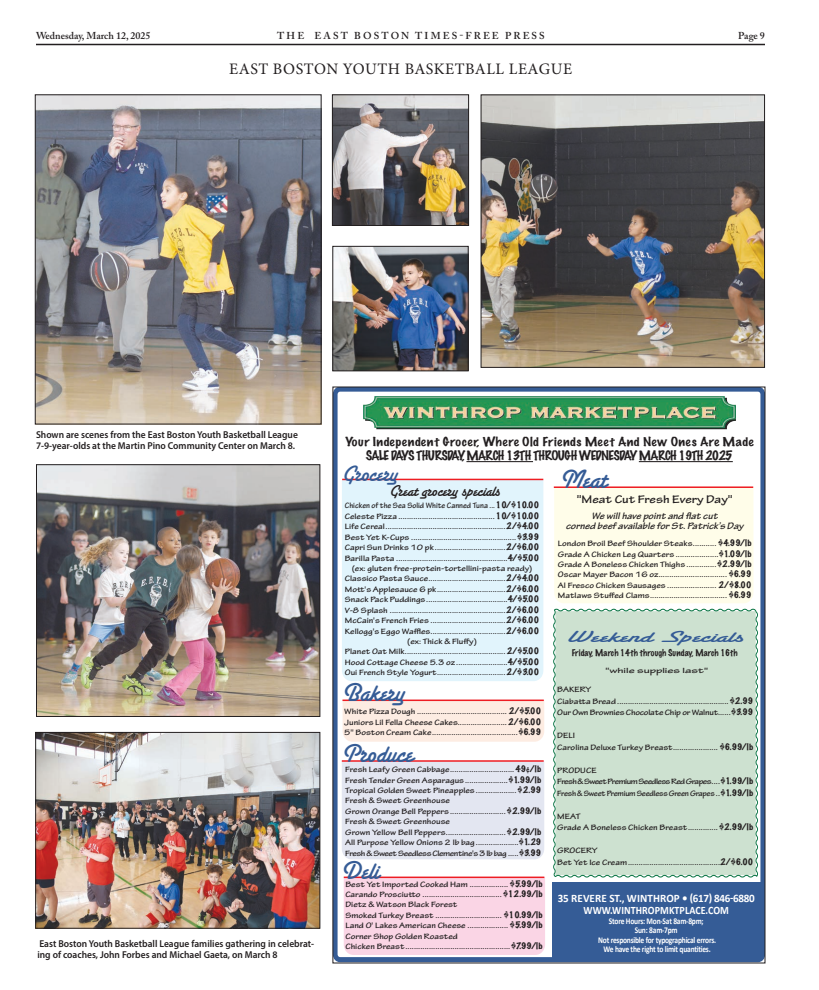
<style>
.page{position:relative;width:819px;height:990px;background:#fff}
.page>*{position:absolute;margin:0;border:0;box-sizing:border-box;transform-origin:0 0}
.t1{font:28.2px "Santa Fe Let Plain";color:#355c96}
.t2{font:27.6px "Santa Fe Let Plain";color:#355c96}
.t3{font:23.7px "Santa Fe Let Plain";color:#355c96}
.t4{font:17.1px "Santa Fe Let Plain";color:#355c96;scale:1.86 1}
.t5{font:16.8px "Santa Fe Let Plain";color:#231f20}
.Photo_Overline{font:16px "Minion Pro";letter-spacing:.035em;color:#231f20}
.t6{font:100 12px "Marker Felt";letter-spacing:-.06em;color:#231f20;scale:1.09 1}
.t7{font:700 11.8px "Tekton Pro";color:#231f20;scale:1.17 1}
.t8{font:100 11.4px "Marker Felt";letter-spacing:.035em;color:#231f20;scale:1.19 1}
.t9{font:700 11.4px "Calibri";letter-spacing:.01em;color:#fff}
.t10{font:700 11.3px "Calibri";letter-spacing:.01em;color:#fff;scale:.89 1}
.Cutline{font:600 10px/11px "Myriad Pro";color:#231f20;scale:.95 1}
.t11{font:italic 700 10px/10.4px "Tekton Pro";color:#231f20;text-align:center;scale:1.15 1}
.t12{font:600 10px "Adobe Caslon Pro";letter-spacing:.205em;color:#231f20}
.t13{font:600 10px "Adobe Caslon Pro";color:#231f20}
.t14{font:700 8.8px/9.5px "Calibri";letter-spacing:-.03em;color:#fff;text-align:center;scale:.85 1}
.t15{font:100 8.6px "Marker Felt";letter-spacing:.015em;color:#231f20}
.t16{font:700 8.3px/10.4px "Tekton Pro";color:#231f20;scale:1.15 1}
.t17{font:700 8.3px/10.4px "Tekton Pro";color:#231f20;text-align:center}
.t18{font:700 8.3px/11.5px "Tekton Pro";letter-spacing:-.02em;color:#231f20;scale:1.15 1}
.t19{font:700 8.3px/11.5px "Tekton Pro";letter-spacing:-.05em;color:#231f20;scale:1.15 1}
.t20{font:700 expanded 7.9px "Tekton Pro";color:#231f20;scale:1.24 1}
.s1{font-family:"Marker Felt";font-weight:100}
</style>
<div class="page">
<hr style="left:36px;top:44px;width:729px;height:1px;background:#231f20">
<div style="left:333px;top:387px;width:432px;height:575px;border:5px solid #355c96;border-radius:5px"></div>
<div style="left:342px;top:480px;width:201px;height:201px;background:#e1f4fc"></div>
<div style="left:344px;top:877px;width:201px;height:78px;background:#fad5e5"></div>
<div style="left:552px;top:882px;width:209px;height:77px;background:#355c96"></div>
<hr style="left:342px;top:479px;width:201px;height:1px;background:#ee1d23">
<hr style="left:344px;top:877px;width:200px;height:1px;background:#ee1d23">
<img style="left:363px;top:396px;width:373px;height:34px">
<hr style="left:466px;top:461px;width:67px;height:1px;background:#231f20">
<hr style="left:639px;top:461px;width:94px;height:1px;background:#231f20">
<div style="left:553px;top:608px;width:205px;height:270px;background:#cde1d0"></div>
<div style="left:342px;top:762px;width:202px;height:97px;background:#e3e6f1"></div>
<hr style="left:342px;top:760px;width:202px;height:2px;background:#ee1d23">
<div style="left:554px;top:488px;width:199px;height:115px;background:#fffde9"></div>
<hr style="left:554px;top:487px;width:199px;height:1px;background:#ee1d23">
<div style="left:343px;top:701px;width:201px;height:41px;background:#fdece2"></div>
<hr style="left:342px;top:700px;width:202px;height:1px;background:#ee1d23">
<img style="left:37px;top:734px;width:281px;height:193px">
<div style="left:35px;top:732px;width:285px;height:197px;border:1px solid #231f20"></div>
<img style="left:334px;top:96px;width:133px;height:128px">
<div style="left:332px;top:94px;width:137px;height:132px;border:1px solid #231f20"></div>
<img style="left:483px;top:96px;width:280px;height:270px">
<div style="left:481px;top:94px;width:284px;height:274px;border:1px solid #231f20"></div>
<img style="left:37px;top:96px;width:282px;height:326px">
<div style="left:35px;top:94px;width:286px;height:330px;border:1px solid #231f20"></div>
<img style="left:38px;top:466px;width:280px;height:249px">
<div style="left:36px;top:464px;width:284px;height:253px;border:1px solid #231f20"></div>
<img style="left:334px;top:248px;width:133px;height:121px">
<div style="left:332px;top:246px;width:137px;height:125px;border:1px solid #231f20"></div>
<p class="t13" style="left:36px;top:29px;width:116px">Wednesday, March 12, 2025</p>
<p class="t12" style="left:277px;top:29px;width:269px">THE EAST BOSTON TIMES-FREE PRESS</p>
<p class="t12" style="left:738px;top:29px;width:28px">Page 9</p>
<p class="Photo_Overline" style="left:229px;top:58px;width:344px">EAST BOSTON YOUTH BASKETBALL LEAGUE</p>
<p class="Cutline" style="left:36px;top:429px;width:277px">Shown are scenes from the East Boston Youth Basketball League<br>7-9-year-olds at the Martin Pino Community Center on March 8.</p>
<p class="Cutline" style="left:37px;top:938px;width:293px">East Boston Youth Basketball League families gathering in celebrat&shy;ing of coaches, John Forbes and Michael Gaeta, on March 8</p>
<p class="t8" style="left:345px;top:433px;width:345px">Your Independent Grocer, Where Old Friends Meet And New Ones Are Made</p>
<p class="t6" style="left:366px;top:446px;width:338px">SALE DAYS THURSDAY, MARCH 13TH THROUGH WEDNESDAY MARCH 19TH 2025</p>
<p class="t3" style="left:342px;top:465px;width:58px">Grocery</p>
<p class="t5" style="left:389px;top:485px;width:113px">Great grocery specials</p>
<p class="t17" style="left:345px;top:501px;width:196px">Chicken of the Sea Solid White Canned Tuna ...<span class="s1">10/$10.00<br></span>Celeste Pizza .............................................<span class="s1">10/$10.00<br></span>Life Cereal ........................................................<span class="s1">2/$4.00<br></span>Best Yet K-Cups .................................................<span class="s1">$3.99<br></span>Capri Sun Drinks 10 pk .................................<span class="s1">2/$6.00<br></span>Barilla Pasta ....................................................<span class="s1">4/$5.00 </span>(ex: gluten free-protein-tortellini-pasta ready)<br>Classico Pasta Sauce ....................................<span class="s1">2/$4.00<br></span>Mott's Applesauce 6 pk ................................<span class="s1">2/$6.00<br></span>Snack Pack Puddings ......................................<span class="s1">4/$5.00<br></span>V-8 Splash ......................................................<span class="s1">2/$6.00<br></span>McCain's French Fries ...................................<span class="s1">2/$6.00<br></span>Kellogg's Eggo Waffles ...................................<span class="s1">2/$6.00 </span>(ex: Thick &amp; Fluffy)<br>Planet Oat Milk ...............................................<span class="s1">2/$5.00<br></span>Hood Cottage Cheese 5.3 oz ........................<span class="s1">4/$5.00<br></span>Oui French Style Yogurt ................................<span class="s1">2/$3.00</span></p>
<p class="t2" style="left:342px;top:683px;width:64px">Bakery</p>
<p class="t16" style="left:344px;top:706px;width:173px;text-align:justify">White Pizza Dough .......................................... <span class="s1">2/$5.00<br></span>Juniors Lil Fella Cheese Cakes.......................<span class="s1">2/$6.00<br></span>5" Boston Cream Cake ........................................<span class="s1">$6.99</span></p>
<p class="t2" style="left:342px;top:743px;width:73px">Produce</p>
<p class="t16" style="left:345px;top:764px;width:172px">Fresh Leafy Green Cabbage ..............................<span class="s1">49¢/lb </span>Fresh Tender Green Asparagus ....................<span class="s1">$1.99/lb </span>Tropical Golden Sweet Pineapples ...................<span class="s1">$2.99<br></span>Fresh &amp; Sweet Greenhouse<br>Grown Orange Bell Peppers ..........................<span class="s1">$2.99/lb </span>Fresh &amp; Sweet Greenhouse<br>Grown Yellow Bell Peppers ............................<span class="s1">$2.99/lb </span>All Purpose Yellow Onions 2 lb bag ....................<span class="s1">$1.29<br></span>Fresh &amp; Sweet Seedless Clementine's 3 lb bag .....<span class="s1">$3.99</span></p>
<p class="t2" style="left:342px;top:860px;width:39px">Deli</p>
<p class="t16" style="left:345px;top:879px;width:173px">Best Yet Imported Cooked Ham .................. <span class="s1">$5.99/lb </span>Carando Prosciutto .....................................<span class="s1">$12.99/lb </span>Dietz &amp; Watson Black Forest<br>Smoked Turkey Breast ............................... <span class="s1">$10.99/lb </span>Land O' Lakes American Cheese ................... <span class="s1">$5.99/lb </span>Corner Shop Golden Roasted<br>Chicken Breast .................................................<span class="s1">$7.99/lb</span></p>
<p class="t1" style="left:560px;top:469px;width:49px">Meat</p>
<p class="t7" style="left:577px;top:492px;width:135px">"Meat Cut Fresh Every Day"</p>
<p class="t11" style="left:566px;top:510px;width:156px">We will have point and flat cut<br>corned beef available for St. Patrick’s Day</p>
<p class="t16" style="left:558px;top:538px;width:170px;text-align:justify">London Broil Beef Shoulder Steaks ........... <span class="s1">$4.99/lb </span>Grade A Chicken Leg Quarters ....................<span class="s1">$1.09/lb </span>Grade A Boneless Chicken Thighs ..............<span class="s1">$2.99/lb </span>Oscar Mayer Bacon 16 oz ................................ <span class="s1">$6.99<br></span>Al Fresco Chicken Sausages ....................... <span class="s1">2/$8.00<br></span>Matlaws Stuffed Clams .................................... <span class="s1">$6.99</span></p>
<p class="t4" style="left:565px;top:631px;width:98px">Weekend Specials</p>
<p class="t15" style="left:572px;top:646px;width:168px">Friday, March 14th through Sunday, March 16th</p>
<p class="t20" style="left:605px;top:666px;width:84px">"while supplies last"</p>
<p class="t18" style="left:557px;top:684px;width:172px">BAKERY<br>Ciabatta Bread ....................................................<span class="s1">$2.99<br></span>Our Own Brownies Chocolate Chip or Walnut......<span class="s1">$3.99</span></p>
<p class="t16" style="left:557px;top:730px;width:172px;line-height:11.5px">DELI<br>Carolina Deluxe Turkey Breast ..................... <span class="s1">$6.99/lb</span></p>
<p class="t19" style="left:557px;top:765px;width:172px">PRODUCE<br>Fresh &amp; Sweet Premium Seedless Red Grapes ....<span class="s1">$1.99/lb<br></span>Fresh &amp; Sweet Premium Seedless Green Grapes ..<span class="s1">$1.99/lb</span></p>
<p class="t16" style="left:557px;top:811px;width:172px;line-height:11.5px">MEAT<br>Grade A Boneless Chicken Breast ..............<span class="s1">$2.99/lb</span></p>
<p class="t16" style="left:557px;top:845px;width:172px;line-height:11.5px">GROCERY<br>Bet Yet Ice Cream ...........................................<span class="s1">2/$6.00</span></p>
<p class="t9" style="left:558px;top:890px;width:198px">35 REVERE ST., WINTHROP • (617) 846-6880</p>
<p class="t10" style="left:584px;top:903px;width:165px">WWW.WINTHROPMKTPLACE.COM</p>
<p class="t14" style="left:598px;top:916px;width:140px">Store Hours: Mon-Sat 8am-8pm;<br>Sun: 8am-7pm<br>Not responsible for typographical errors.<br>We have the right to limit quantities.</p>
</div>
